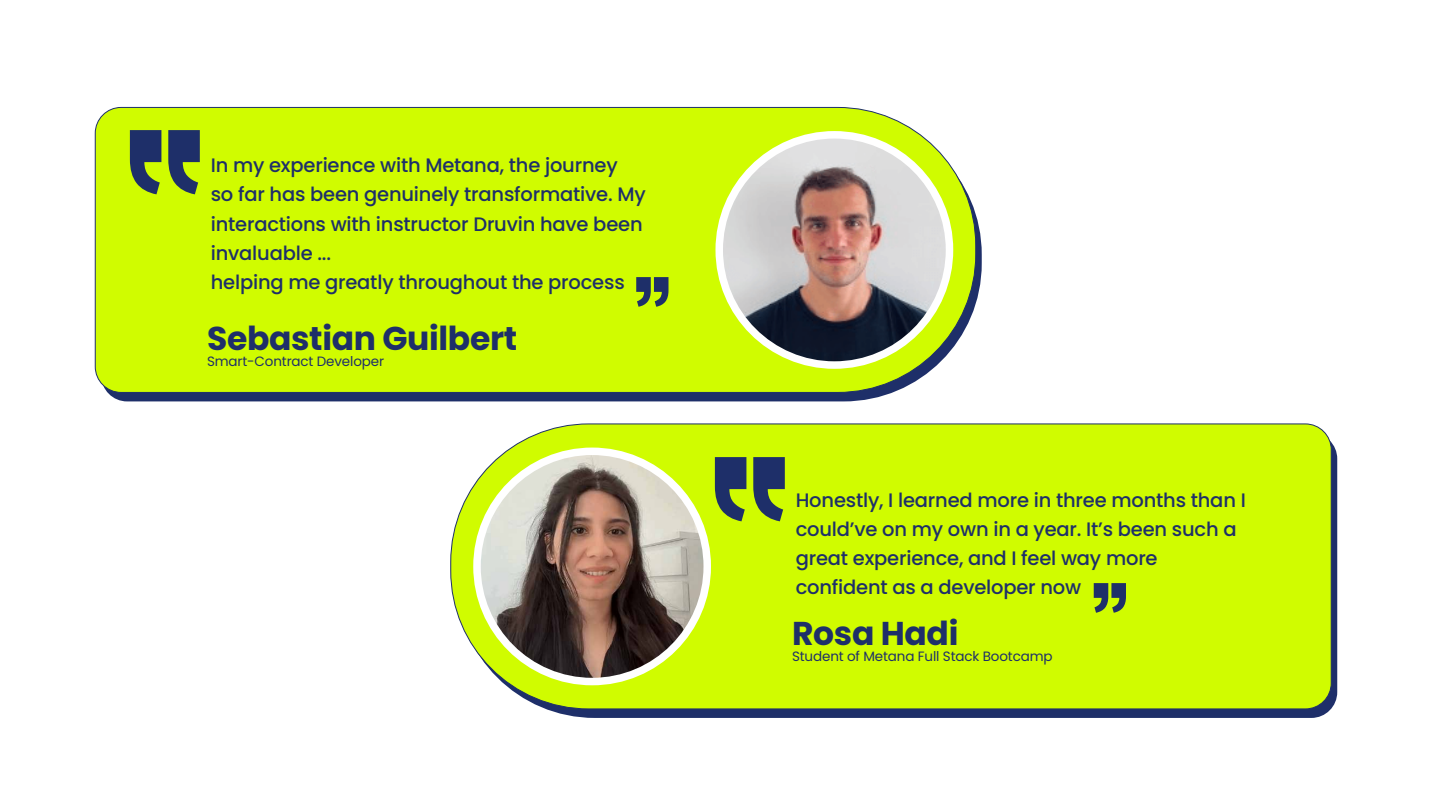
<style>
.page{position:relative;width:1440px;height:810px;background:#fff}
.page>*{position:absolute;margin:0;border:0;box-sizing:border-box;transform-origin:0 0}
.t1{font:700 33px "Poppins";letter-spacing:-.01em;color:#1e2f69}
.t2{font:500 19.5px/29.2px "Poppins";letter-spacing:-.01em;color:#1e2f69}
.t3{font:13.5px "Poppins";letter-spacing:-.01em;color:#1e2f69}
</style>
<div class="page">
<svg style="left:549px;top:443px;width:788px;height:275px;background:#27376f"></svg>
<svg style="left:108px;top:219px;width:874px;height:182px;fill:#1e2f69"></svg>
<svg style="left:450px;top:423px;width:882px;height:287px;background:#cff80f"></svg>
<div style="left:473px;top:448px;width:238px;height:237px;border:15px solid #fff;border-radius:50%"></div>
<img style="left:481px;top:455px;width:223px;height:223px;border-radius:111px">
<svg style="left:753px;top:457px;width:32px;height:64px;background:#4c644d"></svg>
<svg style="left:715px;top:457px;width:31px;height:64px;background:#49614f"></svg>
<svg style="left:1094px;top:583px;width:32px;height:30px"></svg>
<div style="left:95px;top:107px;width:882px;height:286px;background:#d0fc00"></div>
<div style="left:716px;top:131px;width:237px;height:238px;border:15px solid #fff;border-radius:50%"></div>
<img style="left:723px;top:139px;width:223px;height:222px;border-radius:111px">
<svg style="left:168px;top:130px;width:32px;height:64px;background:#4c644d"></svg>
<svg style="left:130px;top:130px;width:31px;height:64px;background:#49614f"></svg>
<svg style="left:636px;top:277px;width:33px;height:30px"></svg>
<p class="t2" style="left:211px;top:151px;width:437px">In my experience with Metana, the journey<br>so far has been genuinely transformative. My interactions with instructor Druvin have been invaluable ...<br>helping me greatly throughout the process</p>
<h1 class="t1" style="left:207px;top:319px;width:312px">Sebastian Guilbert</h1>
<p class="t3" style="left:207px;top:354px;width:179px">Smart-Contract Developer</p>
<p class="t2" style="left:796px;top:485px;width:452px">Honestly, I learned more in three months than I could’ve on my own in a year. It’s been such a great experience, and I feel way more confident as a developer now</p>
<h1 class="t1" style="left:792px;top:614px;width:168px">Rosa Hadi</h1>
<p class="t3" style="left:792px;top:649px;width:262px">Student of Metana Full Stack Bootcamp</p>
</div>
